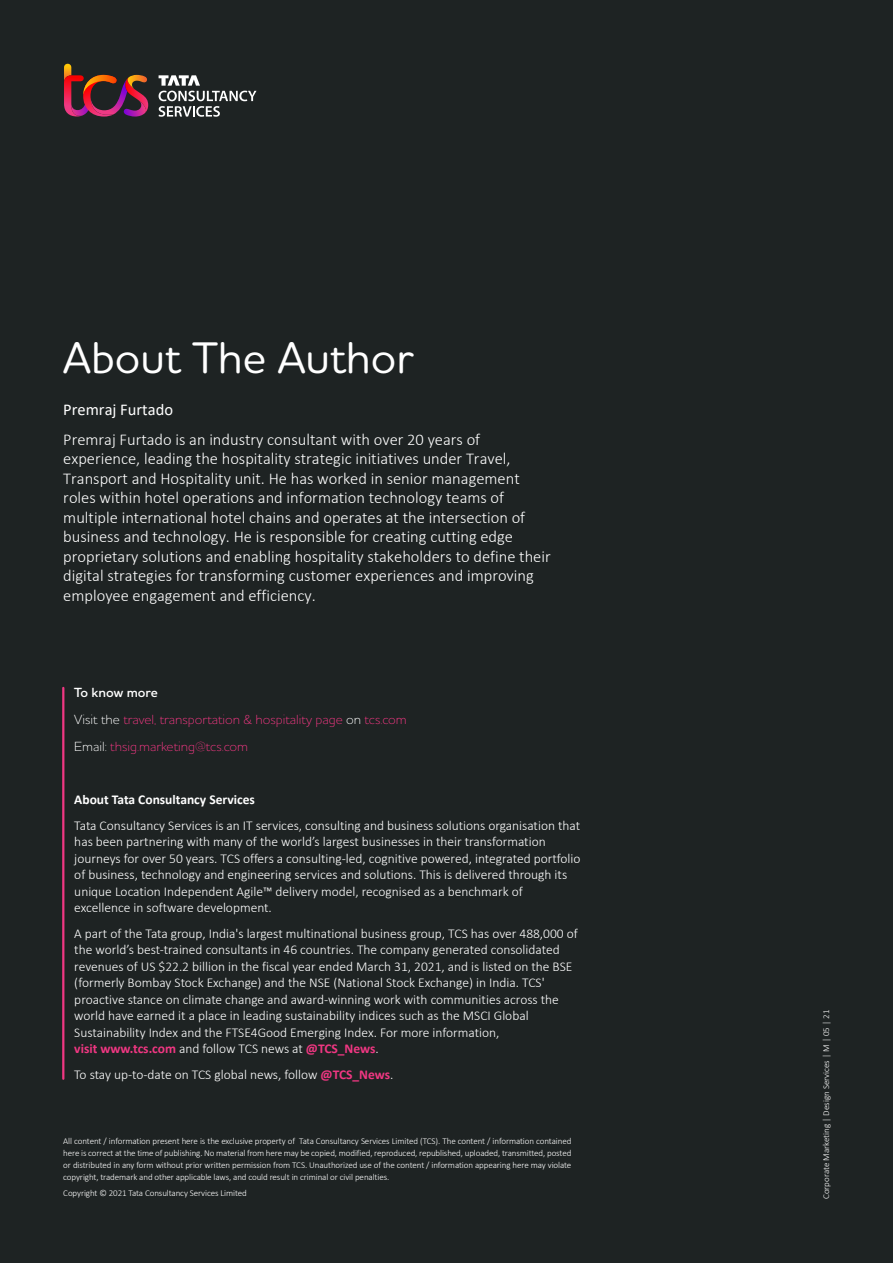
<style>
.page{position:relative;width:893px;height:1263px;background:#1e2323}
.page>*{position:absolute;margin:0;border:0;box-sizing:border-box;transform-origin:0 0}
.t1{font:500 45px "Houschka Rounded";color:#fff}
.t2{font:300 16.5px/19.5px "Calibri";color:#fff}
.t3{font:16.5px "Calibri";color:#fff}
.t4{font:300 13.5px/16.5px "Calibri";color:#fff}
.t5{font:300 13.5px/27px "Houschka Pro";color:#f03782}
.t6{font:700 13.5px "Calibri";color:#fff}
.t7{font:300 9px/12px "Calibri";letter-spacing:-.01em;color:#fff;text-align:justify}
.s1{font-weight:600;color:#fff}
.s2{color:#fff}
.s3{font-weight:700;color:#f03782}
</style>
<div class="page">
<hr style="left:62px;top:688px;width:2px;height:391px;background:#f03782">
<svg style="left:159px;top:75px;width:97px;height:42px"></svg>
<svg style="left:64px;top:64px;width:84px;height:53px"></svg>
<h1 class="t1" style="left:63px;top:328px;width:352px">About The Author</h1>
<p class="t3" style="left:63px;top:398px;width:111px">Premraj Furtado</p>
<p class="t2" style="left:63px;top:429px;width:489px">Premraj Furtado is an industry consultant with over 20 years of experience, leading the hospitality strategic initiatives under Travel, Transport and Hospitality unit. He has worked in senior management roles within hotel operations and information technology teams of multiple international hotel chains and operates at the intersection of business and technology. He is responsible for creating cutting edge proprietary solutions and enabling hospitality stakeholders to define their digital strategies for transforming customer experiences and improving employee engagement and efficiency.</p>
<p class="t5" style="left:74px;top:679px;width:334px"><span class="s1">To know more<br></span><span class="s2">Visit the</span> travel, transportation &amp; hospitality page <span class="s2">on</span> tcs.com<br><span class="s2">Email:</span> thsig.marketing@tcs.com</p>
<p class="t6" style="left:74px;top:790px;width:182px">About Tata Consultancy Services</p>
<p class="t4" style="left:74px;top:817px;width:508px">Tata Consultancy Services is an IT services, consulting and business solutions organisation that has been partnering with many of the world’s largest businesses in their transformation journeys for over 50 years. TCS offers a consulting-led, cognitive powered, integrated portfolio of business, technology and engineering services and solutions. This is delivered through its unique Location Independent Agile™ delivery model, recognised as a benchmark of excellence in software development.</p>
<p class="t4" style="left:74px;top:925px;width:505px">A part of the Tata group, India's largest multinational business group, TCS has over 488,000 of the world’s best-trained consultants in 46 countries. The company generated consolidated revenues of US $22.2 billion in the fiscal year ended March 31, 2021, and is listed on the BSE (formerly Bombay Stock Exchange) and the NSE (National Stock Exchange) in India. TCS' proactive stance on climate change and award-winning work with communities across the world have earned it a place in leading sustainability indices such as the MSCI Global Sustainability Index and the FTSE4Good Emerging Index. For more information,<br><span class="s3">visit www.tcs.com</span> and follow TCS news at <span class="s3">@TCS_News</span>.</p>
<p class="t4" style="left:74px;top:1066px;width:321px">To stay up-to-date on TCS global news, follow <span class="s3">@TCS_News</span>.</p>
<p class="t7" style="left:63px;top:1135px;width:510px">All content / information present here is the exclusive property of Tata Consultancy Services Limited (TCS). The content / information contained here is correct at the time of publishing. No material from here may be copied, modified, reproduced, republished, uploaded, transmitted, posted or distributed in any form without prior written permission from TCS. Unauthorized use of the content / information appearing here may violate copyright, trademark and other applicable laws, and could result in criminal or civil penalties.</p>
<p class="t7" style="left:63px;top:1187px;width:185px">Copyright © 2021 Tata Consultancy Services Limited</p>
<p class="t7" style="left:820px;top:1199px;width:191px;rotate:-90deg">Corporate Marketing | Design Services | M | 05 | 21</p>
</div>
